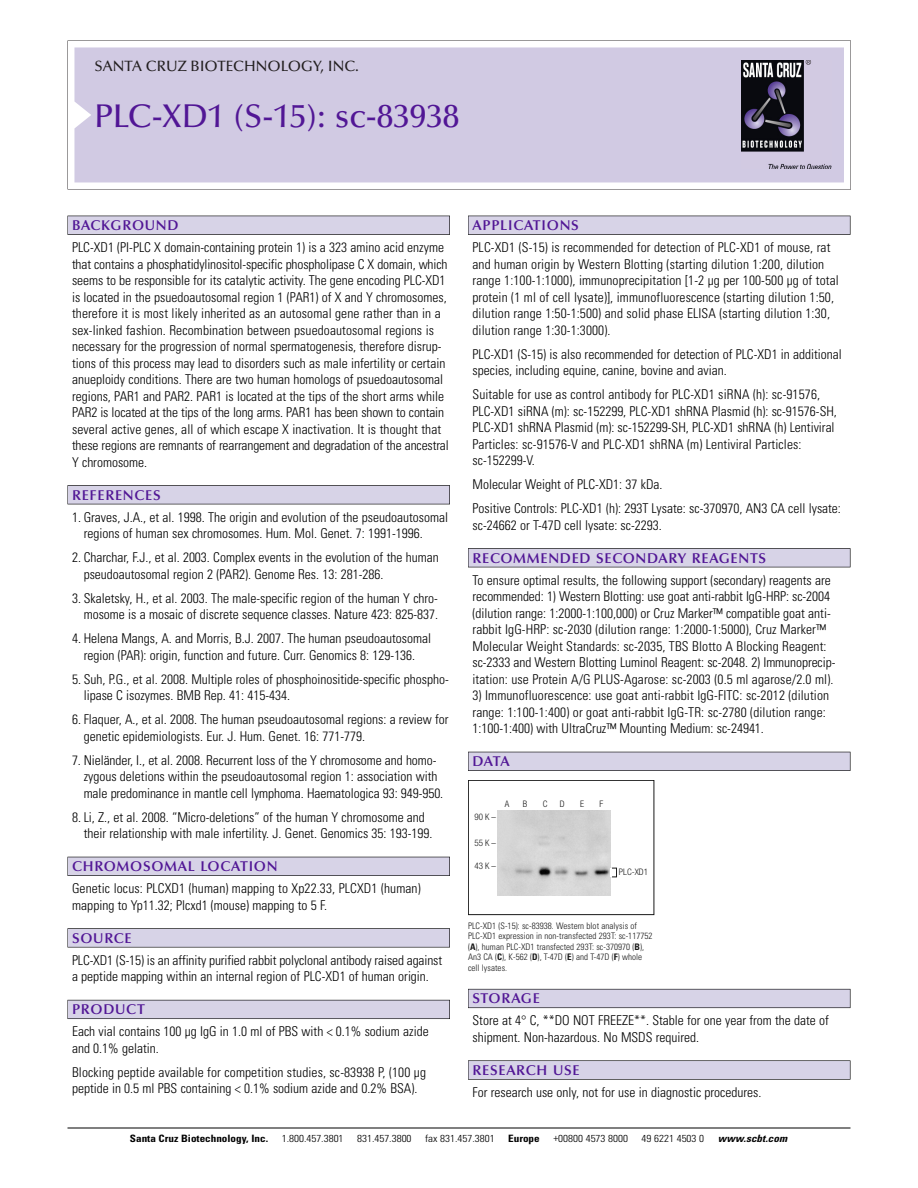
<style>
.page{position:relative;width:918px;height:1188px;background:#fff}
.page>*{position:absolute;margin:0;border:0;box-sizing:border-box;transform-origin:0 0}
.t1{font:500 33px "Optima";color:#511695}
.t2{font:500 15px "Optima";color:#231f20}
.t3{font:600 14.25px "Optima";letter-spacing:.05em;color:#511695}
.t4{font:300 condensed 13.5px/16.5px "Univers";color:#000}
.t5{font:300 condensed 10.2px "Univers";color:#000;scale:1.1 1}
.t6{font:700 condensed 10.2px "Univers";color:#000;scale:1.1 1}
.t7{font:italic 700 condensed 10.2px "Univers";letter-spacing:.005em;color:#000;scale:1.1 1}
.t8{font:9px/10.5px "Univers Condensed Light+FRWPMI";letter-spacing:.005em;color:#191919}
.t9{font:9px "Helvetica Neue Light Cond+PUTNSC";color:#191919}
.s1{font-family:"Univers Condensed Bold+ZDMTUB"}
</style>
<div class="page">
<svg style="left:68px;top:40px;width:783px;height:149px"></svg>
<div style="left:74px;top:47px;width:770px;height:135px;background:#d1cae3"></div>
<img style="left:741px;top:60px;width:90px;height:108px">
<div style="left:68px;top:216px;width:382px;height:19px;background:#525155"></div>
<div style="left:68px;top:216px;width:381px;height:18px;background:#d7d3e7"></div>
<div style="left:68px;top:485px;width:382px;height:19px;background:#525155"></div>
<div style="left:68px;top:486px;width:381px;height:18px;background:#d7d3e7"></div>
<div style="left:68px;top:857px;width:382px;height:19px;background:#525158"></div>
<div style="left:68px;top:857px;width:381px;height:18px;background:#d7d3e7"></div>
<div style="left:68px;top:928px;width:382px;height:19px;background:#575759"></div>
<div style="left:68px;top:929px;width:381px;height:18px;background:#d7d3e7"></div>
<div style="left:68px;top:1000px;width:382px;height:19px;background:#5b5a62"></div>
<div style="left:68px;top:1000px;width:381px;height:18px;background:#d7d3e7"></div>
<div style="left:468px;top:216px;width:382px;height:19px;background:#525155"></div>
<div style="left:468px;top:216px;width:382px;height:18px;background:#d7d3e7"></div>
<div style="left:468px;top:548px;width:382px;height:19px;background:#525155"></div>
<div style="left:468px;top:549px;width:382px;height:18px;background:#d7d3e7"></div>
<div style="left:468px;top:752px;width:382px;height:19px;background:#525158"></div>
<div style="left:468px;top:752px;width:382px;height:18px;background:#d7d3e7"></div>
<div style="left:468px;top:989px;width:382px;height:19px;background:#66646e"></div>
<div style="left:468px;top:989px;width:382px;height:18px;background:#d7d3e7"></div>
<div style="left:468px;top:1060px;width:382px;height:20px;background:#666"></div>
<div style="left:468px;top:1061px;width:382px;height:18px;background:#d7d3e7"></div>
<hr style="left:68px;top:1128px;width:782px;height:1px;background:#000">
<div style="left:468px;top:780px;width:186px;height:135px;border:1px solid #191919"></div>
<img style="left:497px;top:811px;width:113px;height:84px">
<div style="left:612px;top:868px;width:5px;height:9px;border:1px solid #191919"></div>
<p class="t2" style="left:94px;top:61px;width:266px">SANTA CRUZ BIOTECHNOLOGY, INC.</p>
<h1 class="t1" style="left:94px;top:103px;width:366px">PLC-XD1 (S-15): sc-83938</h1>
<p class="t3" style="left:72px;top:219px;width:108px">BACKGROUND</p>
<p class="t4" style="left:72px;top:240px;width:378px">PLC-XD1 (PI-PLC X domain-containing protein 1) is a 323 amino acid enzyme that contains a phosphatidylinositol-specific phospholipase C X domain, which seems to be responsible for its catalytic activity. The gene encoding PLC-XD1 is located in the psuedoautosomal region 1 (PAR1) of X and Y chromosomes, therefore it is most likely inherited as an autosomal gene rather than in a sex-linked fashion. Recombination between psuedoautosomal regions is necessary for the progression of normal spermatogenesis, therefore disrup&shy;tions of this process may lead to disorders such as male infertility or certain anueploidy conditions. There are two human homologs of psuedoautosomal regions, PAR1 and PAR2. PAR1 is located at the tips of the short arms while PAR2 is located at the tips of the long arms. PAR1 has been shown to contain several active genes, all of which escape X inactivation. It is thought that these regions are remnants of rearrangement and degradation of the ancestral Y chromosome.</p>
<p class="t3" style="left:72px;top:489px;width:90px">REFERENCES</p>
<p class="t4" style="left:84px;top:510px;width:366px;text-indent:-12px">1. Graves, J.A., et al. 1998. The origin and evolution of the pseudoautosomal regions of human sex chromosomes. Hum. Mol. Genet. 7: 1991-1996.</p>
<p class="t4" style="left:84px;top:550px;width:356px;text-indent:-12px">2. Charchar, F.J., et al. 2003. Complex events in the evolution of the human pseudoautosomal region 2 (PAR2). Genome Res. 13: 281-286.</p>
<p class="t4" style="left:72px;top:591px;width:368px;text-align:right">3. Skaletsky, H., et al. 2003. The male-specific region of the human Y chro&shy;mosome is a mosaic of discrete sequence classes. Nature 423: 825-837.</p>
<p class="t4" style="left:72px;top:631px;width:361px;text-align:center">4. Helena Mangs, A. and Morris, B.J. 2007. The human pseudoautosomal region (PAR): origin, function and future. Curr. Genomics 8: 129-136.</p>
<p class="t4" style="left:84px;top:672px;width:367px;text-indent:-12px">5. Suh, P.G., et al. 2008. Multiple roles of phosphoinositide-specific phospho&shy;lipase C isozymes. BMB Rep. 41: 415-434.</p>
<p class="t4" style="left:84px;top:712px;width:367px;text-indent:-12px">6. Flaquer, A., et al. 2008. The human pseudoautosomal regions: a review for genetic epidemiologists. Eur. J. Hum. Genet. 16: 771-779.</p>
<p class="t4" style="left:84px;top:753px;width:361px;text-indent:-12px">7. Nieländer, I., et al. 2008. Recurrent loss of the Y chromosome and homo&shy;zygous deletions within the pseudoautosomal region 1: association with male predominance in mantle cell lymphoma. Haematologica 93: 949-950.</p>
<p class="t4" style="left:84px;top:810px;width:350px;text-indent:-12px">8. Li, Z., et al. 2008. “Micro-deletions” of the human Y chromosome and their relationship with male infertility. J. Genet. Genomics 35: 193-199.</p>
<p class="t3" style="left:72px;top:861px;width:207px">CHROMOSOMAL LOCATION</p>
<p class="t4" style="left:72px;top:881px;width:350px">Genetic locus: PLCXD1 (human) mapping to Xp22.33, PLCXD1 (human) mapping to Yp11.32; Plcxd1 (mouse) mapping to 5 F.</p>
<p class="t3" style="left:72px;top:932px;width:61px">SOURCE</p>
<p class="t4" style="left:72px;top:953px;width:372px">PLC-XD1 (S-15) is an affinity purified rabbit polyclonal antibody raised against a peptide mapping within an internal region of PLC-XD1 of human origin.</p>
<p class="t3" style="left:72px;top:1004px;width:74px">PRODUCT</p>
<p class="t4" style="left:72px;top:1024px;width:358px">Each vial contains 100 µg IgG in 1.0 ml of PBS with &lt; 0.1% sodium azide and 0.1% gelatin.</p>
<p class="t4" style="left:72px;top:1065px;width:356px">Blocking peptide available for competition studies, sc-83938 P, (100 µg peptide in 0.5 ml PBS containing &lt; 0.1% sodium azide and 0.2% BSA).</p>
<p class="t3" style="left:473px;top:219px;width:108px">APPLICATIONS</p>
<p class="t4" style="left:473px;top:240px;width:368px">PLC-XD1 (S-15) is recommended for detection of PLC-XD1 of mouse, rat and human origin by Western Blotting (starting dilution 1:200, dilution range 1:100-1:1000), immunoprecipitation [1-2 µg per 100-500 µg of total protein (1 ml of cell lysate)], immunofluorescence (starting dilution 1:50, dilution range 1:50-1:500) and solid phase ELISA (starting dilution 1:30, dilution range 1:30-1:3000).</p>
<p class="t4" style="left:473px;top:347px;width:371px">PLC-XD1 (S-15) is also recommended for detection of PLC-XD1 in additional species, including equine, canine, bovine and avian.</p>
<p class="t4" style="left:473px;top:387px;width:366px">Suitable for use as control antibody for PLC-XD1 siRNA (h): sc-91576, PLC-XD1 siRNA (m): sc-152299, PLC-XD1 shRNA Plasmid (h): sc-91576-SH, PLC-XD1 shRNA Plasmid (m): sc-152299-SH, PLC-XD1 shRNA (h) Lentiviral Particles: sc-91576-V and PLC-XD1 shRNA (m) Lentiviral Particles: sc-152299-V.</p>
<p class="t4" style="left:473px;top:473px;width:370px;line-height:24px">Molecular Weight of PLC-XD1: 37 kDa.<br>Positive Controls: PLC-XD1 (h): 293T Lysate: sc-370970, AN3 CA cell lysate:</p>
<p class="t4" style="left:473px;top:518px;width:191px">sc-24662 or T-47D cell lysate: sc-2293.</p>
<p class="t3" style="left:473px;top:552px;width:295px">RECOMMENDED SECONDARY REAGENTS</p>
<p class="t4" style="left:473px;top:573px;width:364px">To ensure optimal results, the following support (secondary) reagents are recommended: 1) Western Blotting: use goat anti-rabbit IgG-HRP: sc-2004 (dilution range: 1:2000-1:100,000) or Cruz Marker™ compatible goat anti&shy;rabbit IgG-HRP: sc-2030 (dilution range: 1:2000-1:5000), Cruz Marker™ Molecular Weight Standards: sc-2035, TBS Blotto A Blocking Reagent: sc-2333 and Western Blotting Luminol Reagent: sc-2048. 2) Immunoprecip&shy;itation: use Protein A/G PLUS-Agarose: sc-2003 (0.5 ml agarose/2.0 ml).</p>
<p class="t4" style="left:473px;top:688px;width:358px">3) Immunofluorescence: use goat anti-rabbit IgG-FITC: sc-2012 (dilution range: 1:100-1:400) or goat anti-rabbit IgG-TR: sc-2780 (dilution range:<br>1:100-1:400) with UltraCruz™ Mounting Medium: sc-24941.</p>
<p class="t3" style="left:473px;top:756px;width:39px">DATA</p>
<p class="t9" style="left:474px;top:814px;width:23px">90K–</p>
<p class="t9" style="left:474px;top:840px;width:23px">55K–</p>
<p class="t9" style="left:474px;top:862px;width:23px">43K–</p>
<p class="t9" style="left:505px;top:801px;width:6px">A</p>
<p class="t9" style="left:523px;top:801px;width:6px">B</p>
<p class="t9" style="left:543px;top:801px;width:6px">C</p>
<p class="t9" style="left:560px;top:801px;width:6px">D</p>
<p class="t9" style="left:580px;top:801px;width:5px">E</p>
<p class="t9" style="left:599px;top:801px;width:5px">F</p>
<p class="t9" style="left:619px;top:869px;width:31px">PLC-XD1</p>
<p class="t8" style="left:468px;top:921px;width:186px">PLC-XD1 (S-15): sc-83938. Western blot analysis of PLC-XD1 expression in non-transfected 293T: sc-117752 (<span class="s1">A</span>), human PLC-XD1 transfected 293T: sc-370970 (<span class="s1">B</span>), An3 CA (<span class="s1">C</span>), K-562 (<span class="s1">D</span>), T-47D (<span class="s1">E</span>) and T-47D (<span class="s1">F</span>) whole cell lysates.</p>
<p class="t3" style="left:473px;top:993px;width:69px">STORAGE</p>
<p class="t4" style="left:473px;top:1013px;width:358px">Store at 4° C, **DO NOT FREEZE**. Stable for one year from the date of shipment. Non-hazardous. No MSDS required.</p>
<p class="t3" style="left:473px;top:1064px;width:109px">RESEARCH USE</p>
<p class="t4" style="left:473px;top:1085px;width:290px">For research use only, not for use in diagnostic procedures.</p>
<p class="t6" style="left:130px;top:1135px;width:127px">Santa Cruz Biotechnology, Inc.</p>
<p class="t5" style="left:282px;top:1135px;width:58px">1.800.457.3801</p>
<p class="t5" style="left:357px;top:1135px;width:51px">831.457.3800</p>
<p class="t5" style="left:425px;top:1135px;width:65px">fax 831.457.3801</p>
<p class="t6" style="left:508px;top:1135px;width:30px">Europe</p>
<p class="t5" style="left:553px;top:1135px;width:69px">+00800 4573 8000</p>
<p class="t5" style="left:642px;top:1135px;width:58px">49 6221 4503 0</p>
<p class="t7" style="left:718px;top:1135px;width:64px">www.scbt.com</p>
</div>
